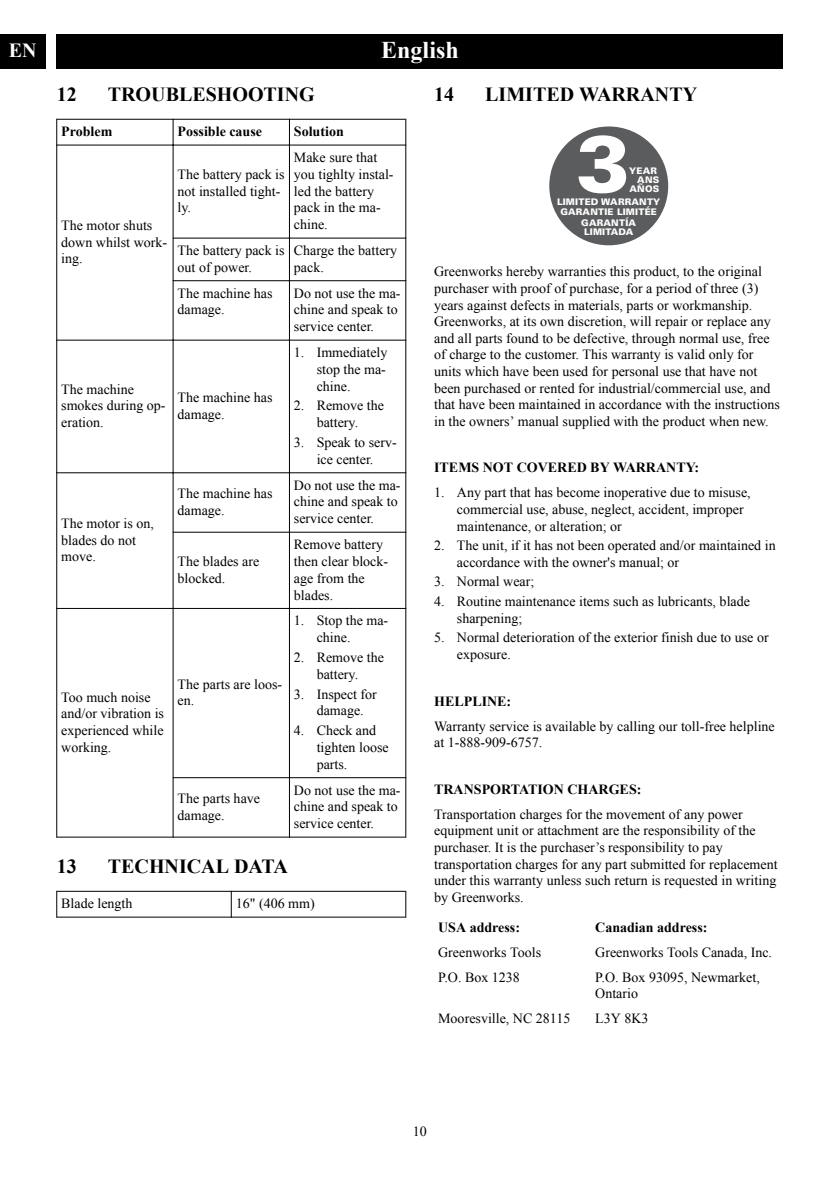
<style>
.page{position:relative;width:840px;height:1191px;background:#fff}
.page>*{position:absolute;margin:0;border:0;box-sizing:border-box;transform-origin:0 0}
.t1{font:900 79.6px "Univers LT Std";color:#fff}
.t2{font:700 24px "Times New Roman";color:#fff}
.t3{font:700 20px "Times New Roman";color:#000}
.t4{font:700 20px "Times New Roman";color:#fff}
.t5{font:14px/16.8px "Times New Roman";color:#000}
.t6{font:700 14px "Times New Roman";color:#000}
.t7{font:900 9px/9px "Univers LT Std";letter-spacing:.02em;color:#fff;text-align:right}
</style>
<div class="page">
<hr style="left:56px;top:119px;width:117px;height:1px;background:#000">
<svg style="left:172px;top:119px;width:1px;height:25px"></svg>
<hr style="left:56px;top:145px;width:118px;height:1px;background:#000">
<svg style="left:56px;top:119px;width:1px;height:26px"></svg>
<hr style="left:173px;top:119px;width:116px;height:1px;background:#000">
<svg style="left:289px;top:120px;width:1px;height:24px"></svg>
<hr style="left:172px;top:145px;width:118px;height:1px;background:#000">
<hr style="left:289px;top:119px;width:117px;height:1px;background:#000">
<svg style="left:405px;top:119px;width:1px;height:26px"></svg>
<hr style="left:288px;top:145px;width:118px;height:1px;background:#000">
<hr style="left:172px;top:144px;width:1px;height:196px;background:#000">
<hr style="left:56px;top:340px;width:117px;height:1px;background:#000">
<hr style="left:56px;top:145px;width:1px;height:195px;background:#000">
<hr style="left:289px;top:144px;width:1px;height:95px;background:#000">
<hr style="left:172px;top:238px;width:118px;height:1px;background:#000">
<hr style="left:405px;top:145px;width:1px;height:93px;background:#000">
<hr style="left:288px;top:238px;width:118px;height:1px;background:#000">
<hr style="left:289px;top:237px;width:1px;height:44px;background:#000">
<hr style="left:172px;top:280px;width:118px;height:1px;background:#000">
<hr style="left:405px;top:238px;width:1px;height:43px;background:#000">
<hr style="left:288px;top:280px;width:118px;height:1px;background:#000">
<hr style="left:289px;top:280px;width:1px;height:61px;background:#000">
<hr style="left:172px;top:340px;width:118px;height:1px;background:#000">
<hr style="left:405px;top:280px;width:1px;height:60px;background:#000">
<hr style="left:288px;top:340px;width:118px;height:1px;background:#000">
<hr style="left:172px;top:339px;width:1px;height:134px;background:#000">
<hr style="left:56px;top:472px;width:118px;height:1px;background:#000">
<hr style="left:56px;top:340px;width:1px;height:133px;background:#000">
<hr style="left:289px;top:339px;width:1px;height:134px;background:#000">
<hr style="left:172px;top:472px;width:118px;height:1px;background:#000">
<hr style="left:405px;top:340px;width:1px;height:133px;background:#000">
<hr style="left:288px;top:472px;width:118px;height:1px;background:#000">
<hr style="left:172px;top:472px;width:1px;height:136px;background:#000">
<hr style="left:56px;top:608px;width:117px;height:1px;background:#000">
<hr style="left:56px;top:472px;width:1px;height:136px;background:#000">
<hr style="left:289px;top:472px;width:1px;height:61px;background:#000">
<hr style="left:172px;top:532px;width:118px;height:1px;background:#000">
<hr style="left:405px;top:472px;width:1px;height:60px;background:#000">
<hr style="left:288px;top:532px;width:118px;height:1px;background:#000">
<hr style="left:289px;top:531px;width:1px;height:78px;background:#000">
<hr style="left:172px;top:608px;width:118px;height:1px;background:#000">
<hr style="left:405px;top:532px;width:1px;height:76px;background:#000">
<hr style="left:288px;top:608px;width:118px;height:1px;background:#000">
<hr style="left:172px;top:608px;width:1px;height:229px;background:#000">
<hr style="left:56px;top:836px;width:117px;height:1px;background:#000">
<hr style="left:56px;top:608px;width:1px;height:229px;background:#000">
<hr style="left:289px;top:608px;width:1px;height:170px;background:#000">
<hr style="left:172px;top:777px;width:118px;height:1px;background:#000">
<hr style="left:405px;top:608px;width:1px;height:170px;background:#000">
<hr style="left:288px;top:777px;width:118px;height:1px;background:#000">
<hr style="left:289px;top:777px;width:1px;height:60px;background:#000">
<hr style="left:173px;top:836px;width:116px;height:1px;background:#000">
<hr style="left:405px;top:777px;width:1px;height:60px;background:#000">
<hr style="left:289px;top:836px;width:117px;height:1px;background:#000">
<hr style="left:56px;top:890px;width:175px;height:1px;background:#000">
<svg style="left:231px;top:891px;width:1px;height:25px"></svg>
<hr style="left:56px;top:916px;width:175px;height:1px;background:#000">
<svg style="left:56px;top:890px;width:1px;height:27px"></svg>
<hr style="left:231px;top:890px;width:175px;height:1px;background:#000">
<svg style="left:405px;top:890px;width:1px;height:26px"></svg>
<hr style="left:231px;top:916px;width:175px;height:1px;background:#000">
<div style="left:546px;top:123px;width:124px;height:125px;background:#5b5c5e;border-radius:50%"></div>
<div style="left:543px;top:121px;width:130px;height:130px;border:6px solid #fff;border-radius:50%"></div>
<div style="left:57px;top:34px;width:725px;height:34px;background:#000"></div>
<div style="left:0;top:34px;width:45px;height:34px;background:#000"></div>
<h3 class="t4" style="left:9px;top:39px;width:29px">EN</h3>
<h2 class="t2" style="left:381px;top:36px;width:79px">English</h2>
<h3 class="t3" style="left:57px;top:83px;width:21px">12</h3>
<h3 class="t3" style="left:108px;top:83px;width:208px">TROUBLESHOOTING</h3>
<p class="t6" style="left:61px;top:124px;width:53px">Problem</p>
<p class="t6" style="left:177px;top:124px;width:86px">Possible cause</p>
<p class="t6" style="left:294px;top:124px;width:51px">Solution</p>
<p class="t5" style="left:61px;top:217px;width:107px">The motor shuts down whilst work&shy;ing.</p>
<p class="t5" style="left:177px;top:166px;width:108px">The battery pack is not installed tight&shy;ly.</p>
<p class="t5" style="left:294px;top:149px;width:101px">Make sure that you tighlty instal&shy;led the battery pack in the ma&shy;chine.</p>
<p class="t5" style="left:177px;top:242px;width:108px">The battery pack is out of power.</p>
<p class="t5" style="left:294px;top:242px;width:105px">Charge the battery pack.</p>
<p class="t5" style="left:177px;top:284px;width:96px">The machine has damage.</p>
<p class="t5" style="left:294px;top:284px;width:108px">Do not use the ma&shy;chine and speak to service center.</p>
<p class="t5" style="left:61px;top:380px;width:106px">The machine smokes during op&shy;eration.</p>
<p class="t5" style="left:177px;top:389px;width:96px">The machine has damage.</p>
<p class="t5" style="left:316px;top:344px;width:72px;text-align:justify;text-indent:-23px">1. Immediately stop the ma&shy;chine.</p>
<p class="t5" style="left:294px;top:397px;width:91px;text-align:center">2. Remove the battery.</p>
<p class="t5" style="left:294px;top:434px;width:104px;text-align:center">3. Speak to serv&shy;ice center.</p>
<p class="t5" style="left:61px;top:514px;width:94px">The motor is on, blades do not move.</p>
<p class="t5" style="left:61px;top:688px;width:104px">Too much noise and/or vibration is experienced while working.</p>
<p class="t5" style="left:177px;top:485px;width:96px">The machine has damage.</p>
<p class="t5" style="left:294px;top:476px;width:108px">Do not use the ma&shy;chine and speak to service center.</p>
<p class="t5" style="left:177px;top:553px;width:83px">The blades are blocked.</p>
<p class="t5" style="left:294px;top:536px;width:96px">Remove battery then clear block&shy;age from the blades.</p>
<p class="t5" style="left:177px;top:675px;width:106px">The parts are loos&shy;en.</p>
<p class="t5" style="left:316px;top:612px;width:73px;text-indent:-23px">1. Stop the ma&shy;chine.</p>
<p class="t5" style="left:294px;top:649px;width:91px;text-align:center">2. Remove the battery.</p>
<p class="t5" style="left:316px;top:685px;width:62px;text-indent:-23px">3. Inspect for damage.</p>
<p class="t5" style="left:316px;top:722px;width:73px;text-indent:-23px">4. Check and tighten loose parts.</p>
<p class="t5" style="left:177px;top:790px;width:84px">The parts have damage.</p>
<p class="t5" style="left:294px;top:781px;width:108px">Do not use the ma&shy;chine and speak to service center.</p>
<h3 class="t3" style="left:57px;top:855px;width:21px">13</h3>
<h3 class="t3" style="left:108px;top:855px;width:181px">TECHNICAL DATA</h3>
<p class="t5" style="left:61px;top:895px;width:73px">Blade length</p>
<p class="t5" style="left:236px;top:895px;width:80px">16" (406 mm)</p>
<h3 class="t3" style="left:434px;top:83px;width:21px">14</h3>
<h3 class="t3" style="left:485px;top:83px;width:213px">LIMITED WARRANTY</h3>
<h1 class="t1" style="left:576px;top:118px;width:55px">3</h1>
<p class="t7" style="left:629px;top:166px;width:32px">YEAR<br>ANS<br>AÑOS</p>
<p class="t7" style="left:556px;top:196px;width:105px;line-height:10.8px;text-align:center">LIMITED WARRANTY<br>GARANTIE LIMITÉE<br>GARANTÍA</p>
<p class="t7" style="left:583px;top:228px;width:51px">LIMITADA</p>
<p class="t5" style="left:434px;top:263px;width:347px">Greenworks hereby warranties this product, to the original purchaser with proof of purchase, for a period of three (3) years against defects in materials, parts or workmanship.<br>Greenworks, at its own discretion, will repair or replace any and all parts found to be defective, through normal use, free of charge to the customer. This warranty is valid only for units which have been used for personal use that have not been purchased or rented for industrial/commercial use, and that have been maintained in accordance with the instructions in the owners’ manual supplied with the product when new.</p>
<p class="t6" style="left:434px;top:460px;width:266px">ITEMS NOT COVERED BY WARRANTY:</p>
<p class="t5" style="left:456px;top:484px;width:295px;text-indent:-23px">1. Any part that has become inoperative due to misuse, commercial use, abuse, neglect, accident, improper maintenance, or alteration; or</p>
<p class="t5" style="left:456px;top:537px;width:320px;text-indent:-23px">2. The unit, if it has not been operated and/or maintained in accordance with the owner's manual; or</p>
<p class="t5" style="left:434px;top:573px;width:102px">3. Normal wear;</p>
<p class="t5" style="left:456px;top:593px;width:294px;text-indent:-23px">4. Routine maintenance items such as lubricants, blade sharpening;</p>
<p class="t5" style="left:456px;top:629px;width:313px;text-indent:-23px">5. Normal deterioration of the exterior finish due to use or exposure.</p>
<p class="t6" style="left:434px;top:693px;width:79px">HELPLINE:</p>
<p class="t5" style="left:434px;top:717px;width:342px">Warranty service is available by calling our toll-free helpline at 1-888-909-6757.</p>
<p class="t6" style="left:434px;top:781px;width:209px">TRANSPORTATION CHARGES:</p>
<p class="t5" style="left:434px;top:805px;width:345px">Transportation charges for the movement of any power equipment unit or attachment are the responsibility of the purchaser. It is the purchaser’s responsibility to pay transportation charges for any part submitted for replacement under this warranty unless such return is requested in writing by Greenworks.</p>
<p class="t6" style="left:438px;top:920px;width:83px">USA address:</p>
<p class="t6" style="left:595px;top:920px;width:114px">Canadian address:</p>
<p class="t5" style="left:438px;top:944px;width:104px">Greenworks Tools</p>
<p class="t5" style="left:595px;top:944px;width:178px">Greenworks Tools Canada, Inc.</p>
<p class="t5" style="left:438px;top:968px;width:83px">P.O. Box 1238</p>
<p class="t5" style="left:595px;top:968px;width:166px">P.O. Box 93095, Newmarket,<br>Ontario</p>
<p class="t5" style="left:438px;top:1009px;width:134px">Mooresville, NC 28115</p>
<p class="t5" style="left:595px;top:1009px;width:55px">L3Y 8K3</p>
<p class="t5" style="left:413px;top:1122px;width:15px">10</p>
</div>
